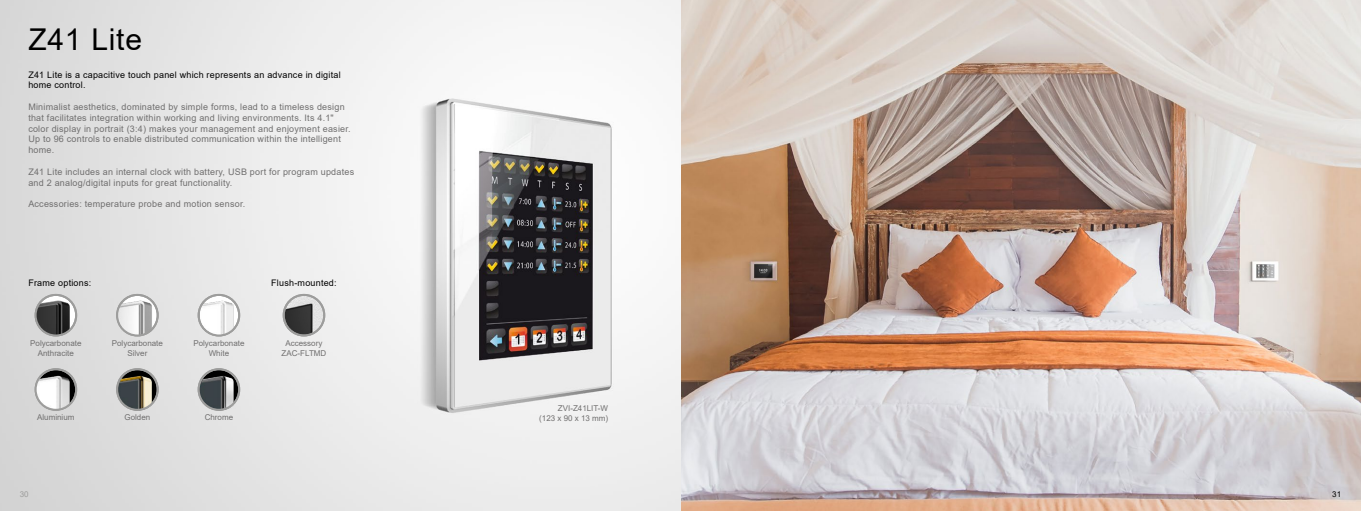
<style>
.page{position:relative;width:1361px;height:511px;background:#fff}
.page>*{position:absolute;margin:0;border:0;box-sizing:border-box;transform-origin:0 0}
.t1{font:30px "Arial";letter-spacing:.025em;color:#000}
.t2{font:9px/10.8px "Arial";letter-spacing:.025em;color:#706f6f}
.t3{font:9px/10.8px "Arial";letter-spacing:.025em;color:#000}
.t4{font:8px/9.6px "Arial";color:#706f6f;text-align:center}
.t5{font:8px "Arial";color:#9d9d9c}
.t6{font:8px "Arial";color:#000}
</style>
<div class="page">
<img style="left:0;top:0;width:1361px;height:510px">
<img style="left:28px;top:282px;width:215px;height:143px">
<div style="left:35px;top:293px;width:42px;height:43px;border:2px solid #9d9d9c;border-radius:50%"></div>
<div style="left:35px;top:368px;width:42px;height:42px;border:2px solid #9d9d9c;border-radius:50%"></div>
<div style="left:116px;top:293px;width:43px;height:43px;border:2px solid #9d9d9c;border-radius:50%"></div>
<div style="left:116px;top:368px;width:43px;height:42px;border:2px solid #9d9d9c;border-radius:50%"></div>
<div style="left:198px;top:293px;width:42px;height:43px;border:2px solid #9d9d9c;border-radius:50%"></div>
<div style="left:198px;top:368px;width:42px;height:42px;border:2px solid #9d9d9c;border-radius:50%"></div>
<img style="left:284px;top:294px;width:40px;height:41px;border-radius:20px">
<div style="left:283px;top:293px;width:42px;height:43px;border:2px solid #9d9d9c;border-radius:50%"></div>
<h1 class="t1" style="left:28px;top:19px;width:115px">Z41 Lite</h1>
<p class="t3" style="left:28px;top:69px;width:314px">Z41 Lite is a capacitive touch panel which represents an advance in digital home control.</p>
<p class="t2" style="left:28px;top:101px;width:324px">Minimalist aesthetics, dominated by simple forms, lead to a timeless design that facilitates integration within working and living environments. Its 4.1" color display in portrait (3:4) makes your management and enjoyment easier.<br>Up to 96 controls to enable distributed communication within the intelligent home.</p>
<p class="t2" style="left:28px;top:166px;width:327px">Z41 Lite includes an internal clock with battery, USB port for program updates and 2 analog/digital inputs for great functionality.</p>
<p class="t2" style="left:28px;top:198px;width:218px">Accessories: temperature probe and motion sensor.</p>
<p class="t3" style="left:28px;top:277px;width:64px">Frame options:</p>
<p class="t3" style="left:271px;top:277px;width:67px">Flush-mounted:</p>
<p class="t4" style="left:30px;top:338px;width:53px">Polycarbonate<br>Anthracite</p>
<p class="t4" style="left:112px;top:338px;width:53px">Polycarbonate<br>Silver</p>
<p class="t4" style="left:193px;top:338px;width:53px">Polycarbonate<br>White</p>
<p class="t4" style="left:282px;top:338px;width:46px">Accessory<br>ZAC-FLTMD</p>
<p class="t4" style="left:37px;top:412px;width:39px">Aluminium</p>
<p class="t4" style="left:124px;top:412px;width:27px">Golden</p>
<p class="t4" style="left:205px;top:412px;width:30px">Chrome</p>
<p class="t4" style="left:539px;top:403px;width:70px;text-align:right">ZVI-Z41LIT-W<br>(123 x 90 x 13 mm)</p>
<p class="t5" style="left:20px;top:488px;width:10px">30</p>
<p class="t6" style="left:1332px;top:488px;width:10px">31</p>
</div>
